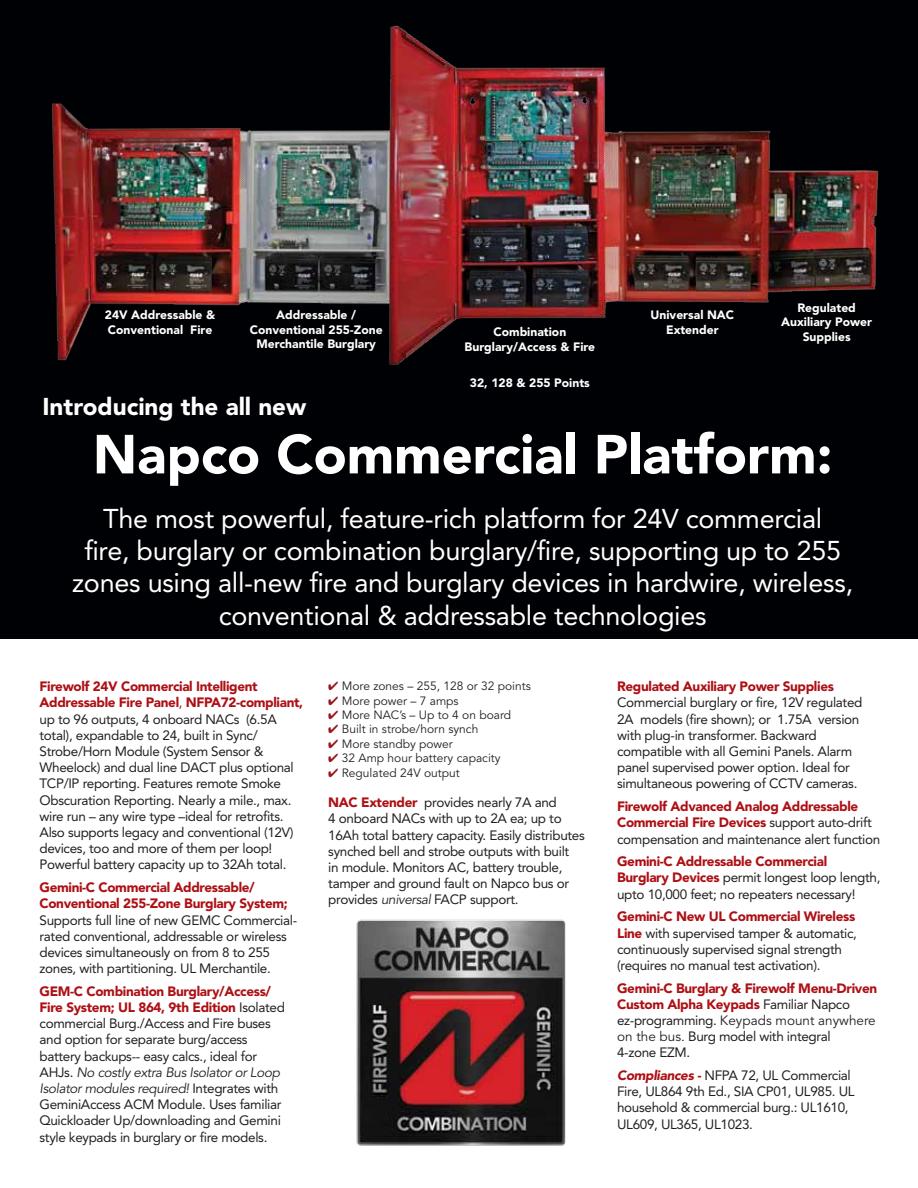
<style>
.page{position:relative;width:918px;height:1188px;background:#fff}
.page>*{position:absolute;margin:0;border:0;box-sizing:border-box;transform-origin:0 0}
.t1{font:900 54.45px "Avenir";color:#fff}
.t2{font:27px/32.4px "Avenir";letter-spacing:-.01em;color:#fff;text-align:center}
.t3{font:900 24.15px "Avenir";color:#fff}
.t4{font:13.5px/16.2px "Avenir";letter-spacing:-.025em;color:#231f20}
.t5{font:900 13.5px/16.2px "Avenir";letter-spacing:-.025em;color:#ad1015}
.t6{font:900 12.15px/14.5px "Avenir";color:#fff;text-align:center}
.t7{font:12px "Avenir";color:#231f20}
.s1{font-weight:900;color:#ad1015}
.s2{color:#ad1015}
.s3{font-style:italic}
.s4{color:#9b1518}
.s5{font-style:inherit}
.s6{font-weight:900;font-style:italic;color:#ad1015}
</style>
<div class="page">
<div style="left:0;top:0;width:918px;height:639px;background:#000104"></div>
<img style="left:356px;top:919px;width:210px;height:227px">
<img style="left:52px;top:25px;width:827px;height:340px">
<p class="t6" style="left:105px;top:308px;width:112px;text-align:left">24V Addressable &amp;<br>Conventional Fire</p>
<p class="t6" style="left:250px;top:308px;width:134px">Addressable /<br>Conventional 255-Zone<br>Merchantile Burglary</p>
<h3 class="t3" style="left:42px;top:392px;width:265px">Introducing the all new</h3>
<p class="t6" style="left:465px;top:325px;width:132px">Combination<br>Burglary/Access &amp; Fire</p>
<p class="t6" style="left:470px;top:375px;width:121px">32, 128 &amp; 255 Points</p>
<p class="t6" style="left:651px;top:308px;width:85px">Universal NAC<br>Extender</p>
<p class="t6" style="left:781px;top:300px;width:92px">Regulated<br>Auxiliary Power<br>Supplies</p>
<h1 class="t1" style="left:93px;top:422px;width:741px">Napco Commercial Platform:</h1>
<p class="t2" style="left:72px;top:502px;width:782px">The most powerful, feature-rich platform for 24V commercial<br>fire, burglary or combination burglary/fire, supporting up to 255 zones using all-new fire and burglary devices in hardwire, wireless, conventional &amp; addressable technologies</p>
<p class="t4" style="left:40px;top:679px;width:265px"><span class="s1">Firewolf 24V Commercial Intelligent Addressable Fire Panel</span><span class="s2">,</span> <span class="s1">NFPA72-compliant, </span>up to 96 outputs, 4 onboard NACs (6.5A total), expandable to 24, built in Sync/ Strobe/Horn Module (System Sensor &amp; Wheelock) and dual line DACT plus optional TCP/IP reporting. Features remote Smoke Obscuration Reporting. Nearly a mile., max. wire run – any wire type –ideal for retrofits.<br>Also supports legacy and conventional (12V) devices, too and more of them per loop!<br>Powerful battery capacity up to 32Ah total.</p>
<p class="t5" style="left:40px;top:879px;width:250px">Gemini-C Commercial Addressable/<br>Conventional 255-Zone Burglary System;</p>
<p class="t4" style="left:40px;top:912px;width:259px">Supports full line of new GEMC Commercial&shy;rated conventional, addressable or wireless devices simultaneously on from 8 to 255 zones, with partitioning. UL Merchantile.</p>
<p class="t4" style="left:40px;top:983px;width:247px"><span class="s1">GEM-C Combination Burglary/Access/ Fire System; UL 864, 9th Edition</span> Isolated commercial Burg./Access and Fire buses and option for separate burg/access battery backups-- easy calcs., ideal for AHJs. <span class="s3">No costly extra Bus Isolator or Loop Isolator modules required!</span> Integrates with GeminiAccess ACM Module. Uses familiar Quickloader Up/downloading and Gemini style keypads in burglary or fire models.</p>
<p class="t7" style="left:328px;top:679px;width:204px"><span class="s4">✔</span> More zones – 255, 128 or 32 points</p>
<p class="t7" style="left:328px;top:694px;width:132px"><span class="s4">✔</span> More power – 7 amps</p>
<p class="t7" style="left:328px;top:708px;width:184px"><span class="s4">✔</span> More NAC’s – Up to 4 on board</p>
<p class="t7" style="left:328px;top:722px;width:152px"><span class="s4">✔</span> Built in strobe/horn synch</p>
<p class="t7" style="left:328px;top:737px;width:126px"><span class="s4">✔</span> More standby power</p>
<p class="t7" style="left:328px;top:751px;width:174px"><span class="s4">✔</span> 32 Amp hour battery capacity</p>
<p class="t7" style="left:328px;top:766px;width:133px"><span class="s4">✔</span> Regulated 24V output</p>
<p class="t4" style="left:328px;top:794px;width:258px"><span class="s1">NAC Extender</span> provides nearly 7A and<br>4 onboard NACs with up to 2A ea; up to 16Ah total battery capacity. Easily distributes synched bell and strobe outputs with built<br>in module. Monitors AC, battery trouble, tamper and ground fault on Napco bus or provides <span class="s3">universal</span> FACP support.</p>
<p class="t5" style="left:617px;top:678px;width:218px">Regulated Auxiliary Power Supplies</p>
<p class="t4" style="left:617px;top:695px;width:247px">Commercial burglary or fire, 12V regulated 2A models (fire shown); or 1.75A version with plug-in transformer. Backward compatible with all Gemini Panels. Alarm panel supervised power option. Ideal for simultaneous powering of CCTV cameras.</p>
<p class="t4" style="left:617px;top:798px;width:265px"><span class="s1">Firewolf Advanced Analog Addressable<br>Commercial Fire Devices</span> support auto-drift compensation and maintenance alert function</p>
<p class="t4" style="left:617px;top:854px;width:265px"><span class="s1">Gemini-C Addressable Commercial<br>Burglary Devices</span> permit longest loop length, upto 10,000 feet; no repeaters necessary!</p>
<p class="t4" style="left:617px;top:909px;width:241px"><span class="s1">Gemini-C New UL Commercial Wireless Line</span> with supervised tamper &amp; automatic, continuously supervised signal strength (requires no manual test activation).</p>
<p class="t4" style="left:617px;top:980px;width:262px"><span class="s1">Gemini-C Burglary &amp; Firewolf Menu-Driven Custom Alpha Keypads</span> Familiar Napco ez-programming. <span class="s5">Keypads mount anywhere on the bus.</span> Burg model with integral<br>4-zone EZM.</p>
<p class="t4" style="left:617px;top:1067px;width:239px"><span class="s6">Compliances -</span> NFPA 72, UL Commercial Fire, UL864 9th Ed., SIA CP01, UL985. UL household &amp; commercial burg.: UL1610, UL609, UL365, UL1023.</p>
</div>
